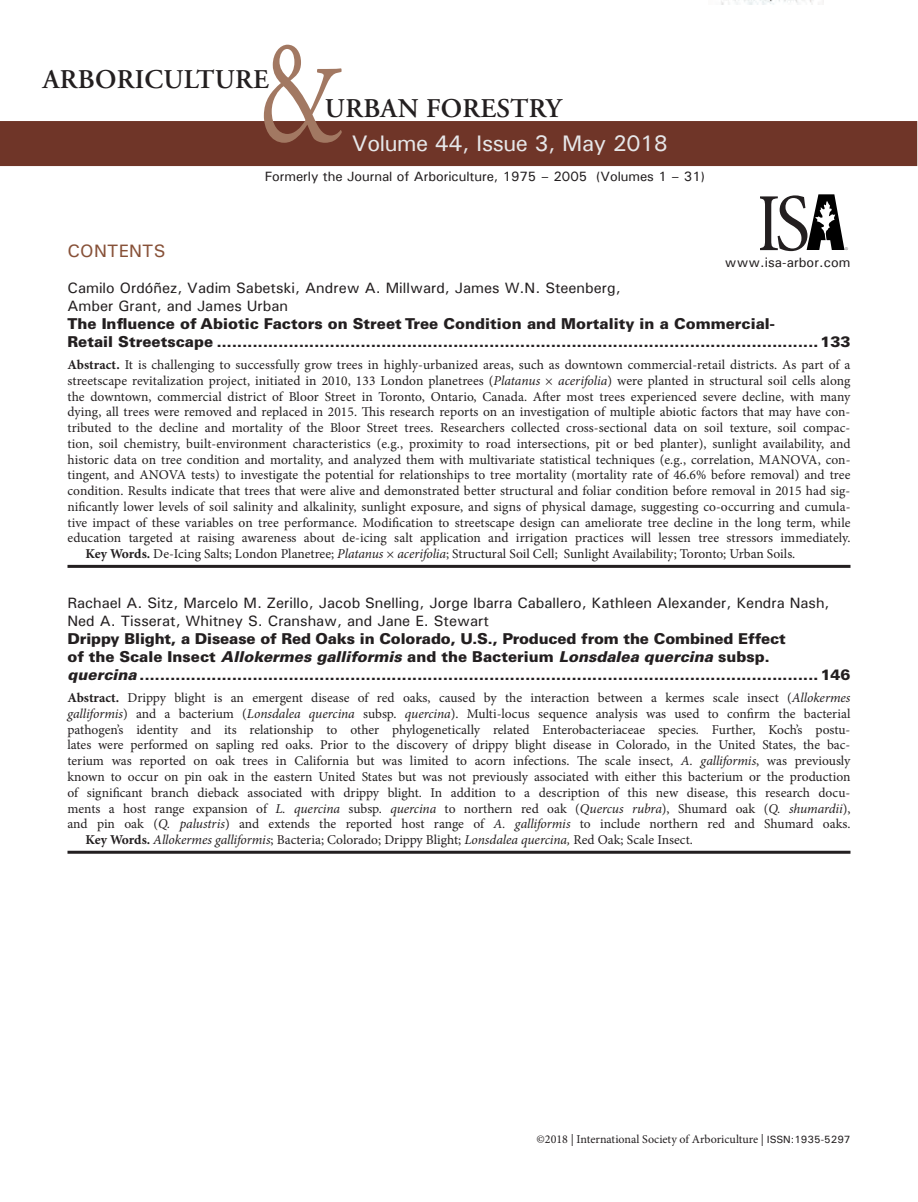
<style>
.page{position:relative;width:918px;height:1202px;background:#fff}
.page>*{position:absolute;margin:0;border:0;box-sizing:border-box;transform-origin:0 0}
.t1{font:150px "Adobe Garamond";color:#a27862;scale:.7 1}
.t2{font:600 27px "Adobe Garamond";letter-spacing:.01em;color:#231f20}
.t3{font:500 22.5px "Univers";letter-spacing:-.02em;color:#e6e7e9}
.t4{font:500 18px "Univers";letter-spacing:.01em;color:#875138}
.t5{font:900 15px/18px "Univers LT Pro 75";color:#231f20}
.t6{font:500 15px/18px "Univers";color:#231f20}
.t7{font:13.5px "Minion Pro";color:#231f20}
.t8{font:500 13.5px "Univers";letter-spacing:-.005em;color:#231f20}
.t9{font:12px "Minion Pro";color:#231f20}
.t10{font:4.65px "Courier New";color:#000}
.s1{font-weight:700}
.s2{font-style:italic}
.s3{font-family:"Univers";font-weight:500;font-size:10.5px}
</style>
<div class="page">
<img style="left:721px;top:0;width:103px;height:4px">
<div style="left:0;top:121px;width:917px;height:45px;background:#6f3528"></div>
<hr style="left:68px;top:565px;width:782px;height:3px;background:#231f20">
<hr style="left:68px;top:850px;width:782px;height:3px;background:#231f20">
<svg style="left:761px;top:194px;width:84px;height:57px"></svg>
<h1 class="t1" style="left:257px;top:13px;width:124px">&amp;</h1>
<h2 class="t2" style="left:43px;top:65px;width:228px">ARBORICULTURE</h2>
<h2 class="t2" style="left:325px;top:94px;width:238px">URBAN FORESTRY</h2>
<h3 class="t3" style="left:352px;top:129px;width:318px">Volume 44, Issue 3, May 2018</h3>
<p class="t8" style="left:265px;top:168px;width:442px">Formerly the Journal of Arboriculture, 1975 – 2005 (Volumes 1 – 31)</p>
<h3 class="t4" style="left:68px;top:239px;width:99px">CONTENTS</h3>
<p class="t6" style="left:68px;top:278px;width:555px">Camilo Ordóñez, Vadim Sabetski, Andrew A. Millward, James W.N. Steenberg,<br>Amber Grant, and James Urban</p>
<p class="t5" style="left:68px;top:314px;width:785px">The Influence of Abiotic Factors on Street Tree Condition and Mortality in a Commercial-<br>Retail Streetscape .....................................................................................................................133</p>
<p class="t7" style="left:68px;top:356px;width:784px"><span class="s1">Abstract.</span> It is challenging to successfully grow trees in highly-urbanized areas, such as downtown commercial-retail districts. As part of a</p>
<p class="t7" style="left:68px;top:371px;width:784px">streetscape revitalization project, initiated in 2010, 133 London planetrees (<span class="s2">Platanus</span> × <span class="s2">acerifolia</span>) were planted in structural soil cells along</p>
<p class="t7" style="left:68px;top:387px;width:784px">the downtown, commercial district of Bloor Street in Toronto, Ontario, Canada. After most trees experienced severe decline, with many</p>
<p class="t7" style="left:68px;top:403px;width:784px">dying, all trees were removed and replaced in 2015. This research reports on an investigation of multiple abiotic factors that may have con-</p>
<p class="t7" style="left:68px;top:419px;width:784px">tributed to the decline and mortality of the Bloor Street trees. Researchers collected cross-sectional data on soil texture, soil compac-</p>
<p class="t7" style="left:68px;top:434px;width:785px">tion, soil chemistry, built-environment characteristics (e.g., proximity to road intersections, pit or bed planter), sunlight availability, and</p>
<p class="t7" style="left:68px;top:450px;width:785px">historic data on tree condition and mortality, and analyzed them with multivariate statistical techniques (e.g., correlation, MANOVA, con-</p>
<p class="t7" style="left:68px;top:466px;width:784px">tingent, and ANOVA tests) to investigate the potential for relationships to tree mortality (mortality rate of 46.6% before removal) and tree</p>
<p class="t7" style="left:68px;top:482px;width:784px">condition. Results indicate that trees that were alive and demonstrated better structural and foliar condition before removal in 2015 had sig-</p>
<p class="t7" style="left:68px;top:497px;width:785px">nificantly lower levels of soil salinity and alkalinity, sunlight exposure, and signs of physical damage, suggesting co-occurring and cumula-</p>
<p class="t7" style="left:68px;top:513px;width:785px">tive impact of these variables on tree performance. Modification to streetscape design can ameliorate tree decline in the long term, while</p>
<p class="t7" style="left:68px;top:529px;width:785px">education targeted at raising awareness about de-icing salt application and irrigation practices will lessen tree stressors immediately.</p>
<p class="t7" style="left:85px;top:545px;width:711px"><span class="s1">Key Words.</span> De-Icing Salts; London Planetree; <span class="s2">Platanus</span> × <span class="s2">acerifolia</span>; Structural Soil Cell; Sunlight Availability; Toronto; Urban Soils.</p>
<p class="t6" style="left:68px;top:593px;width:764px">Rachael A. Sitz, Marcelo M. Zerillo, Jacob Snelling, Jorge Ibarra Caballero, Kathleen Alexander, Kendra Nash,<br>Ned A. Tisserat, Whitney S. Cranshaw, and Jane E. Stewart</p>
<p class="t5" style="left:68px;top:629px;width:784px">Drippy Blight, a Disease of Red Oaks in Colorado, U.S., Produced from the Combined Effect<br>of the Scale Insect <span class="s2">Allokermes galliformis</span> and the Bacterium <span class="s2">Lonsdalea quercina</span> subsp.<br><span class="s2">quercina</span> ....................................................................................................................................146</p>
<p class="t7" style="left:68px;top:689px;width:784px"><span class="s1">Abstract.</span> Drippy blight is an emergent disease of red oaks, caused by the interaction between a kermes scale insect (<span class="s2">Allokermes</span></p>
<p class="t7" style="left:68px;top:704px;width:784px"><span class="s2">galliformis</span>) and a bacterium (<span class="s2">Lonsdalea quercina</span> subsp. <span class="s2">quercina</span>). Multi-locus sequence analysis was used to confirm the bacterial</p>
<p class="t7" style="left:68px;top:720px;width:784px">pathogen’s identity and its relationship to other phylogenetically related Enterobacteriaceae species. Further, Koch’s postu-</p>
<p class="t7" style="left:68px;top:736px;width:784px">lates were performed on sapling red oaks. Prior to the discovery of drippy blight disease in Colorado, in the United States, the bac-</p>
<p class="t7" style="left:68px;top:752px;width:784px">terium was reported on oak trees in California but was limited to acorn infections. The scale insect, <span class="s2">A. galliformis</span>, was previously</p>
<p class="t7" style="left:68px;top:767px;width:785px">known to occur on pin oak in the eastern United States but was not previously associated with either this bacterium or the production</p>
<p class="t7" style="left:68px;top:783px;width:784px">of significant branch dieback associated with drippy blight. In addition to a description of this new disease, this research docu-</p>
<p class="t7" style="left:68px;top:799px;width:784px">ments a host range expansion of <span class="s2">L. quercina</span> subsp. <span class="s2">quercina</span> to northern red oak (<span class="s2">Quercus rubra</span>), Shumard oak (<span class="s2">Q. shumardii</span>),</p>
<p class="t7" style="left:68px;top:815px;width:784px">and pin oak (<span class="s2">Q. palustris</span>) and extends the reported host range of <span class="s2">A. galliformis</span> to include northern red and Shumard oaks.</p>
<p class="t7" style="left:85px;top:830px;width:609px"><span class="s1">Key Words.</span> <span class="s2">Allokermes galliformis</span>; Bacteria; Colorado; Drippy Blight; <span class="s2">Lonsdalea quercina,</span> Red Oak; Scale Insect.</p>
<p class="t10" style="left:845px;top:246px;width:4px">®</p>
<p class="t8" style="left:725px;top:253px;width:127px">www.isa-arbor.com</p>
<p class="t9" style="left:537px;top:1131px;width:315px">©2018 | International Society of Arboriculture | <span class="s3">ISSN:1935-5297</span></p>
</div>
